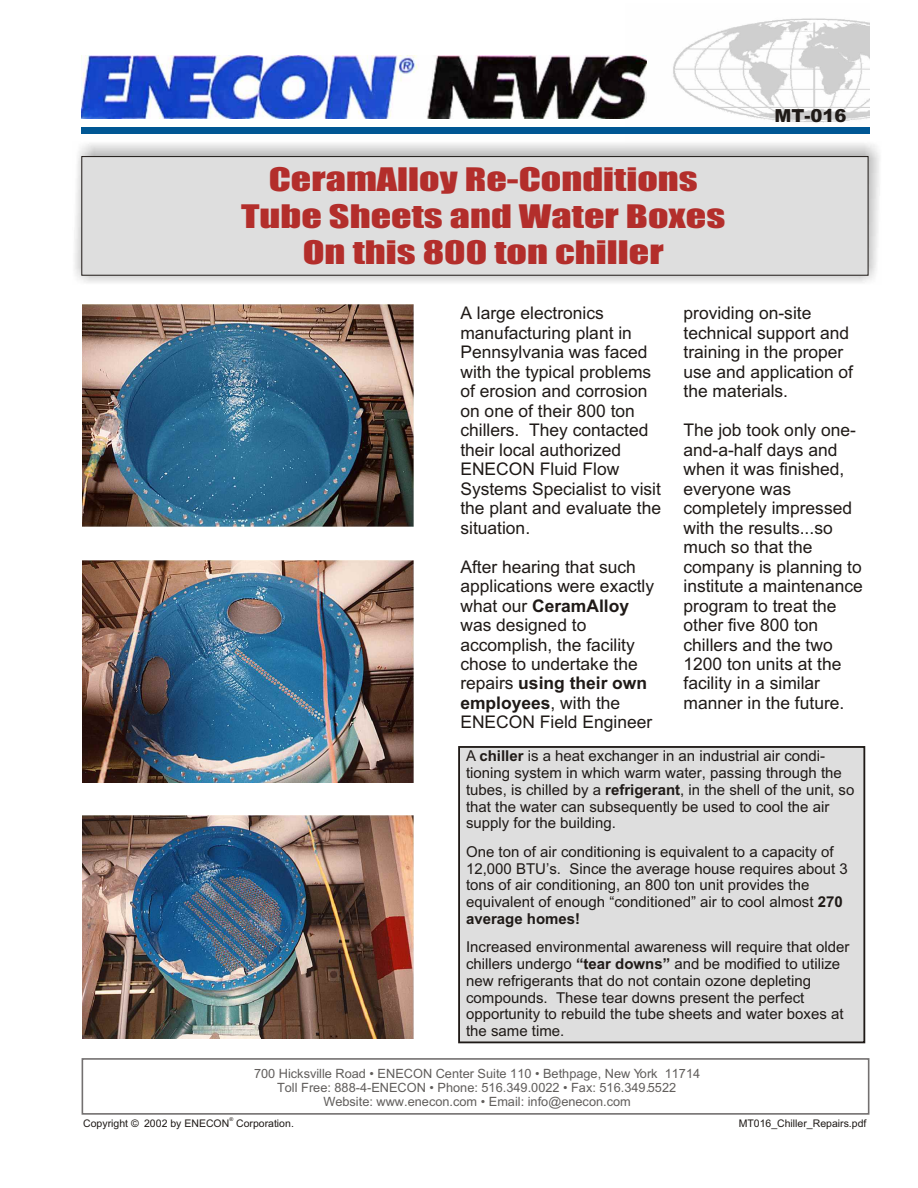
<style>
.page{position:relative;width:918px;height:1188px;background:#fff}
.page>*{position:absolute;margin:0;border:0;box-sizing:border-box;transform-origin:0 0}
.t1{font:30px/36.5px "Impact";color:#b32e2b;text-align:center;scale:1.34 1}
.t2{font:900 18px "Arial";color:#1f1a17}
.t3{font:17.4px/19.5px "Arial";color:#1f1a17}
.t4{font:15px/16.8px "Arial";color:#1f1a17}
.t5{font:12.75px/14.2px "Arial";color:#615e5c;text-align:center}
.t6{font:10.5px "Arial";color:#1f1a17}
.t7{font:5.25px "Arial";color:#1f1a17}
.s1{font-weight:700}
</style>
<div class="page">
<div style="left:458px;top:746px;width:407px;height:297px;background:#dedede;border:2px solid #1f1a17"></div>
<div style="left:82px;top:1058px;width:787px;height:57px;border:2px solid #737070"></div>
<img style="left:83px;top:816px;width:330px;height:222px">
<img style="left:83px;top:560px;width:330px;height:223px">
<img style="left:83px;top:304px;width:330px;height:223px">
<img style="left:74px;top:143px;width:806px;height:140px">
<div style="left:81px;top:156px;width:787px;height:120px;background:#dedede;border:1px solid #1f1a17"></div>
<img style="left:625px;top:18px;width:245px;height:130px">
<div style="left:82px;top:127px;width:788px;height:7px;background:#005794"></div>
<img style="left:82px;top:56px;width:564px;height:63px">
<h1 class="t1" style="left:241px;top:163px;width:363px">CeramAlloy Re-Conditions<br>Tube Sheets and Water Boxes<br>On this 800 ton chiller</h1>
<p class="t2" style="left:775px;top:109px;width:74px">MT-016</p>
<p class="t3" style="left:460px;top:305px;width:202px">A large electronics manufacturing plant in<br>Pennsylvania was faced with the typical problems of erosion and corrosion on one of their 800 ton chillers. They contacted their local authorized<br>ENECON Fluid Flow<br>Systems Specialist to visit the plant and evaluate the situation.</p>
<p class="t3" style="left:460px;top:558px;width:195px">After hearing that such applications were exactly what our <span class="s1">CeramAlloy </span>was designed to accomplish, the facility chose to undertake the repairs <span class="s1">using their own employees</span>, with the<br>ENECON Field Engineer</p>
<p class="t3" style="left:684px;top:305px;width:171px">providing on-site technical support and training in the proper use and application of the materials.</p>
<p class="t3" style="left:684px;top:422px;width:181px">The job took only one&shy;and-a-half days and when it was finished, everyone was completely impressed with the results...so much so that the company is planning to institute a maintenance program to treat the other five 800 ton chillers and the two<br>1200 ton units at the facility in a similar manner in the future.</p>
<p class="t4" style="left:466px;top:749px;width:390px">A <span class="s1">chiller</span> is a heat exchanger in an industrial air condi&shy;tioning system in which warm water, passing through the tubes, is chilled by a <span class="s1">refrigerant</span>, in the shell of the unit, so that the water can subsequently be used to cool the air supply for the building.</p>
<p class="t4" style="left:466px;top:845px;width:383px">One ton of air conditioning is equivalent to a capacity of 12,000 BTU’s. Since the average house requires about 3 tons of air conditioning, an 800 ton unit provides the equivalent of enough “conditioned” air to cool almost <span class="s1">270 average homes!</span></p>
<p class="t4" style="left:466px;top:940px;width:385px">Increased environmental awareness will require that older chillers undergo <span class="s1">“tear downs”</span> and be modified to utilize new refrigerants that do not contain ozone depleting compounds. These tear downs present the perfect opportunity to rebuild the tube sheets and water boxes at the same time.</p>
<p class="t5" style="left:254px;top:1067px;width:448px">700 Hicksville Road • ENECON Center Suite 110 • Bethpage, New York 11714<br>Toll Free: 888-4-ENECON • Phone: 516.349.0022 • Fax: 516.349.5522<br>Website: www.enecon.com • Email: info@enecon.com</p>
<p class="t7" style="left:229px;top:1117px;width:5px">®</p>
<p class="t6" style="left:739px;top:1119px;width:129px">MT016_Chiller_Repairs.pdf</p>
<p class="t6" style="left:83px;top:1119px;width:212px">Copyright © 2002 by ENECON Corporation.</p>
</div>
